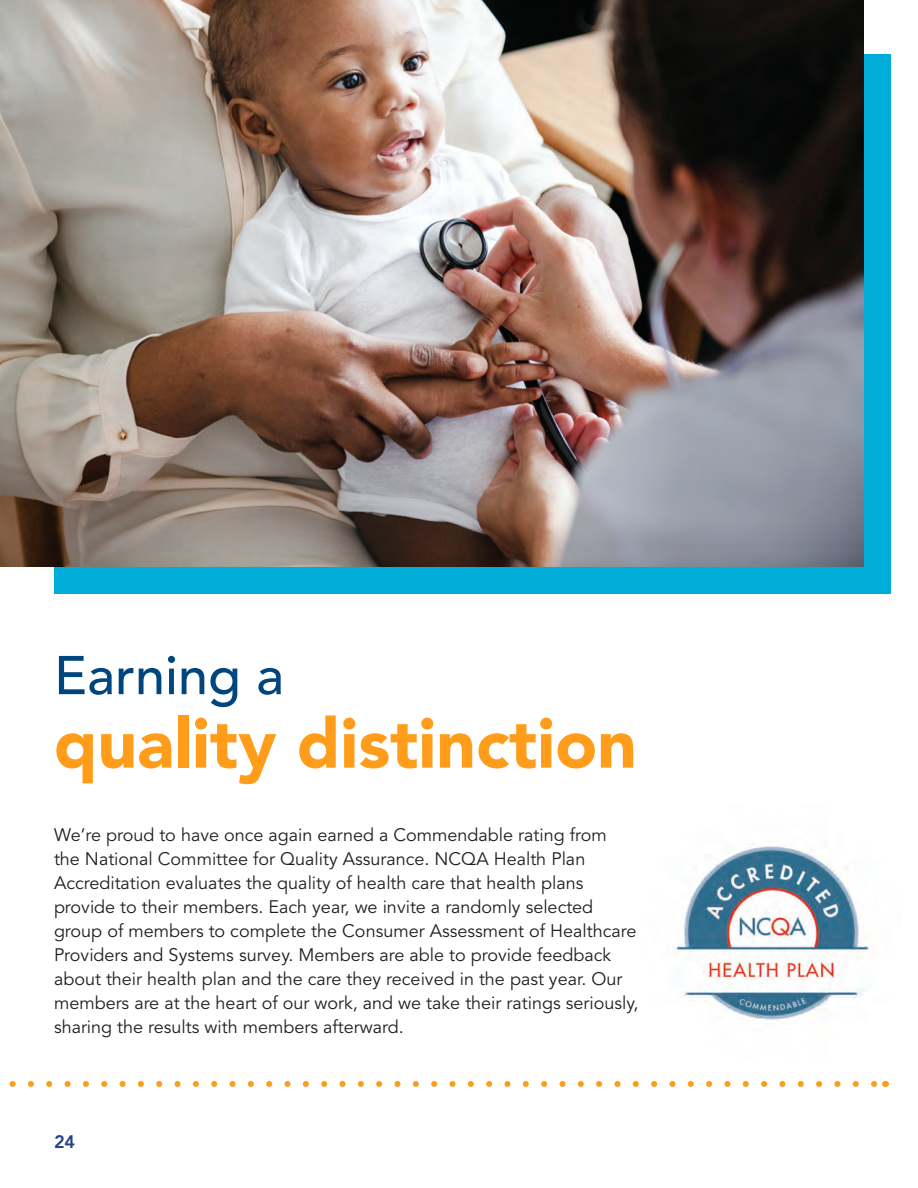
<style>
.page{position:relative;width:918px;height:1188px;background:#fff}
.page>*{position:absolute;margin:0;border:0;box-sizing:border-box;transform-origin:0 0}
.t1{font:900 69px "Avenir LT Std";color:#ff9d1b}
.t2{font:500 54px "Avenir LT Std";color:#00467e}
.t3{font:18px/24px "Avenir LT Std";color:#231f20}
.t4{font:800 18px "Avenir LT Std";color:#253f8e}
</style>
<div class="page">
<img style="left:674px;top:844px;width:195px;height:177px">
<div style="left:54px;top:54px;width:837px;height:540px;background:#00acd8"></div>
<img style="left:0;top:0;width:864px;height:567px">
<svg style="left:9px;top:1081px;width:867px;height:6px"></svg>
<p class="t2" style="left:54px;top:644px;width:232px">Earning a</p>
<p class="t1" style="left:54px;top:702px;width:584px">quality distinction</p>
<p class="t3" style="left:54px;top:823px;width:586px">We’re proud to have once again earned a Commendable rating from<br>the National Committee for Quality Assurance. NCQA Health Plan Accreditation evaluates the quality of health care that health plans provide to their members. Each year, we invite a randomly selected group of members to complete the Consumer Assessment of Healthcare Providers and Systems survey. Members are able to provide feedback about their health plan and the care they received in the past year. Our members are at the heart of our work, and we take their ratings seriously, sharing the results with members afterward.</p>
<p class="t4" style="left:54px;top:1131px;width:23px">24</p>
</div>
